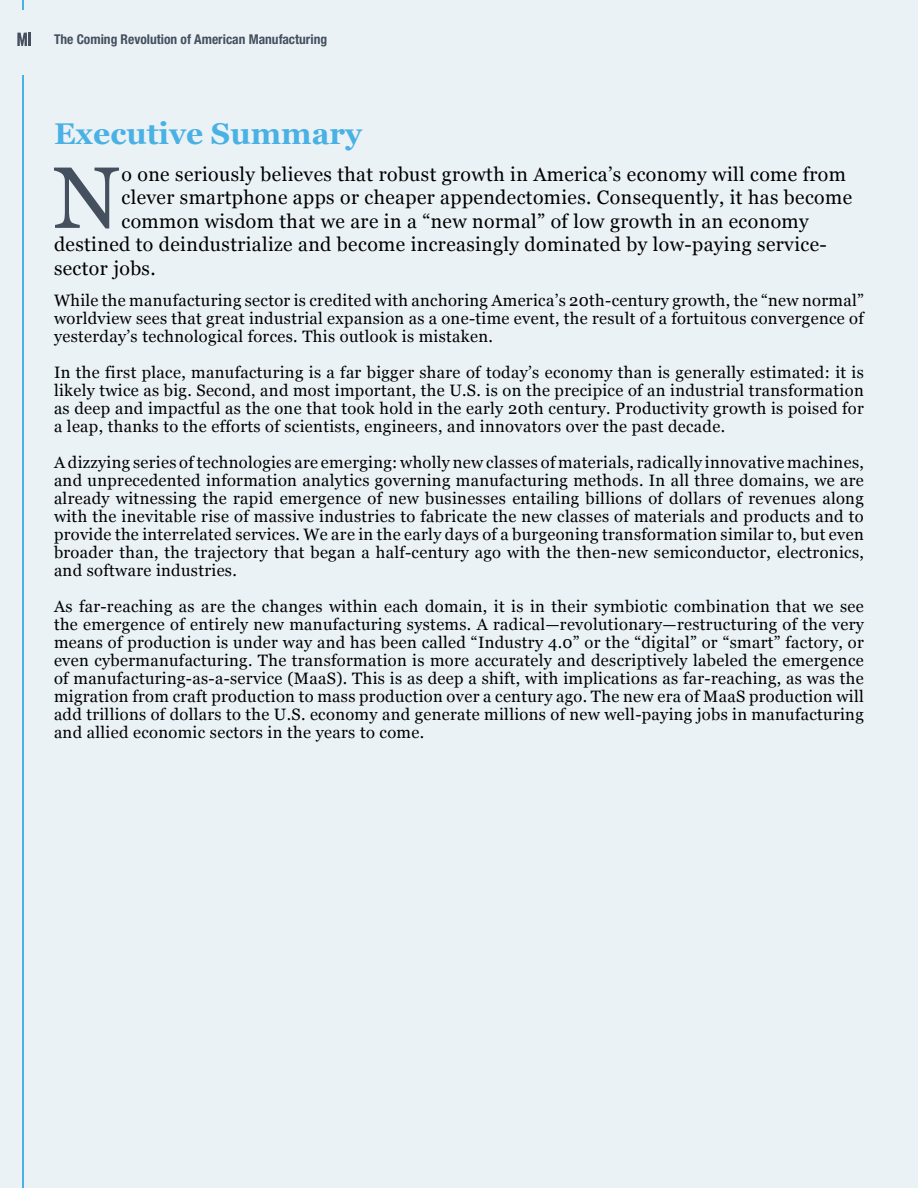
<style>
.page{position:relative;width:918px;height:1188px;background:#ebf2f6}
.page>*{position:absolute;margin:0;border:0;box-sizing:border-box;transform-origin:0 0}
.t1{font:87px "Georgia";color:#45505f}
.t2{font:700 30px "Georgia";color:#4ab1e4}
.t3{font:19.5px "Georgia";letter-spacing:.02em;color:#000}
.t4{font:16.5px/18px "Georgia";letter-spacing:.02em;color:#000;text-align:justify}
.t5{font:700 condensed 13.5px "Helvetica Neue LT Pro";color:#45505f}
</style>
<div class="page">
<hr style="left:23px;top:75px;width:1px;height:1113px;background:#4ab1e4">
<svg style="left:17px;top:33px;width:14px;height:13px"></svg>
<p class="t5" style="left:54px;top:31px;width:275px">The Coming Revolution of American Manufacturing</p>
<h2 class="t2" style="left:54px;top:111px;width:310px">Executive Summary</h2>
<h1 class="t1" style="left:53px;top:134px;width:68px">N</h1>
<p class="t3" style="left:121px;top:160px;width:726px">o one seriously believes that robust growth in America’s economy will come from</p>
<p class="t3" style="left:121px;top:184px;width:732px">clever smartphone apps or cheaper appendectomies. Consequently, it has become</p>
<p class="t3" style="left:121px;top:207px;width:689px">common wisdom that we are in a “new normal” of low growth in an economy</p>
<p class="t3" style="left:54px;top:230px;width:774px">destined to deindustrialize and become increasingly dominated by low-paying service-</p>
<p class="t3" style="left:54px;top:254px;width:103px">sector jobs.</p>
<p class="t4" style="left:54px;top:291px;width:811px">While the manufacturing sector is credited with anchoring America’s 20th-century growth, the “new normal” worldview sees that great industrial expansion as a one-time event, the result of a fortuitous convergence of yesterday’s technological forces. This outlook is mistaken.</p>
<p class="t4" style="left:54px;top:363px;width:811px">In the first place, manufacturing is a far bigger share of today’s economy than is generally estimated: it is likely twice as big. Second, and most important, the U.S. is on the precipice of an industrial transformation as deep and impactful as the one that took hold in the early 20th century. Productivity growth is poised for a leap, thanks to the efforts of scientists, engineers, and innovators over the past decade.</p>
<p class="t4" style="left:54px;top:453px;width:811px">A dizzying series of technologies are emerging: wholly new classes of materials, radically innovative machines, and unprecedented information analytics governing manufacturing methods. In all three domains, we are already witnessing the rapid emergence of new businesses entailing billions of dollars of revenues along with the inevitable rise of massive industries to fabricate the new classes of materials and products and to provide the interrelated services. We are in the early days of a burgeoning transformation similar to, but even broader than, the trajectory that began a half-century ago with the then-new semiconductor, electronics, and software industries.</p>
<p class="t4" style="left:54px;top:597px;width:811px">As far-reaching as are the changes within each domain, it is in their symbiotic combination that we see the emergence of entirely new manufacturing systems. A radical—revolutionary—restructuring of the very means of production is under way and has been called “Industry 4.0” or the “digital” or “smart” factory, or even cybermanufacturing. The transformation is more accurately and descriptively labeled the emergence of manufacturing-as-a-service (MaaS). This is as deep a shift, with implications as far-reaching, as was the migration from craft production to mass production over a century ago. The new era of MaaS production will add trillions of dollars to the U.S. economy and generate millions of new well-paying jobs in manufacturing and allied economic sectors in the years to come.</p>
</div>
